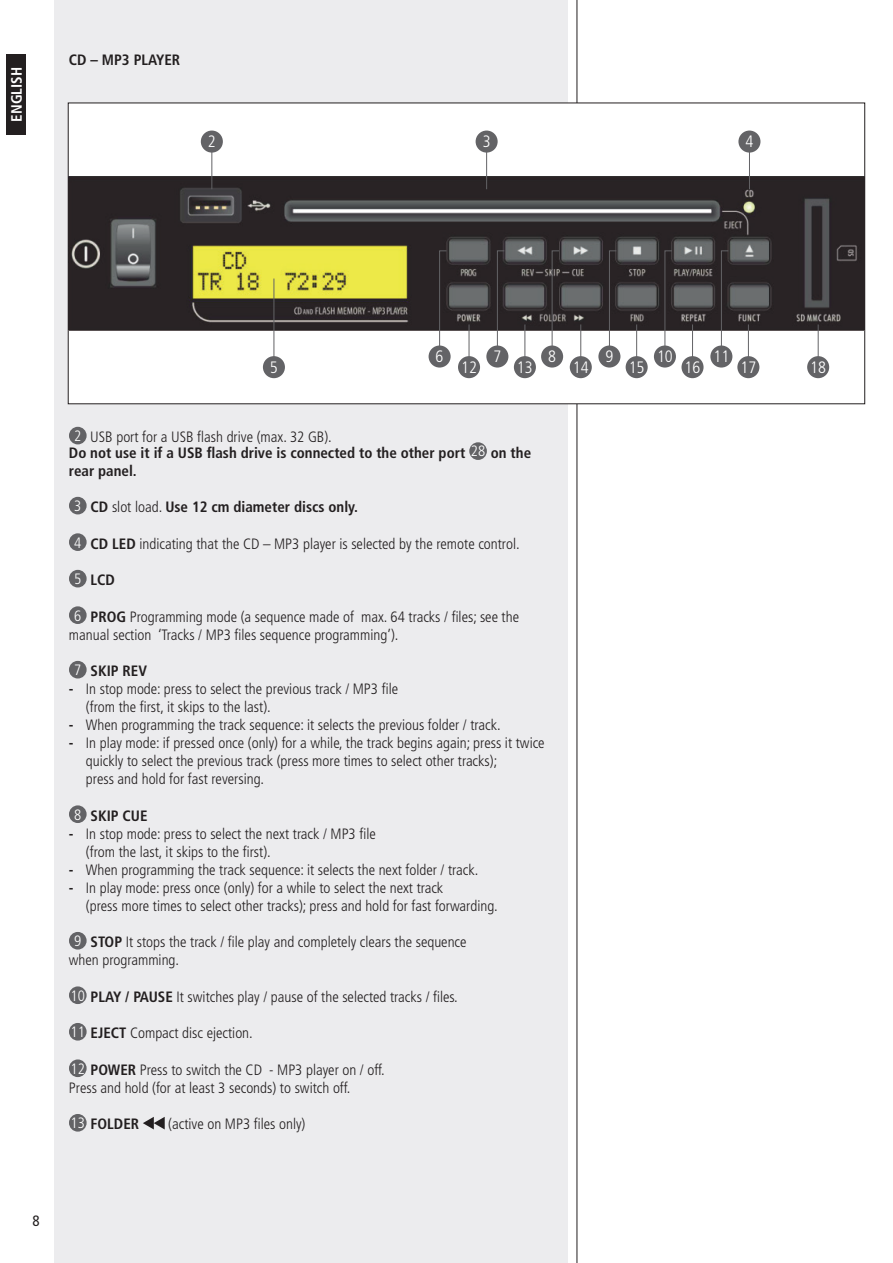
<style>
.page{position:relative;width:893px;height:1263px;background:#fff}
.page>*{position:absolute;margin:0;border:0;box-sizing:border-box;transform-origin:0 0}
.t1{font:300 condensed 16.5px "Frutiger LT Std";color:#fff}
.t2{font:300 condensed 15px/18px "Frutiger LT Std";color:#231f20}
.t3{font:700 condensed 15px/15.5px "Frutiger LT Std";color:#231f20}
.t4{font:700 condensed 15px "Frutiger LT Std";color:#fff}
.t5{font:condensed 15px "Frutiger LT Std";color:#231f20}
.s1{font-weight:300;color:#fff}
.s2{font-weight:300}
.s3{color:#fff}
.s4{font-weight:700}
</style>
<div class="page">
<div style="left:54px;top:0;width:514px;height:1263px;background:#ececee"></div>
<hr style="left:577px;top:0;width:1px;height:1263px;background:#231f20">
<div style="left:6px;top:54px;width:20px;height:81px;background:#231f20"></div>
<div style="left:69px;top:427px;width:18px;height:17px;background:#636366;border-radius:50%"></div>
<div style="left:469px;top:442px;width:18px;height:18px;background:#636366;border-radius:50%"></div>
<div style="left:69px;top:497px;width:18px;height:17px;background:#636366;border-radius:50%"></div>
<div style="left:69px;top:533px;width:18px;height:18px;background:#636366;border-radius:50%"></div>
<div style="left:69px;top:570px;width:18px;height:17px;background:#636366;border-radius:50%"></div>
<div style="left:69px;top:606px;width:18px;height:18px;background:#636366;border-radius:50%"></div>
<div style="left:69px;top:661px;width:18px;height:17px;background:#636366;border-radius:50%"></div>
<div style="left:69px;top:805px;width:18px;height:18px;background:#636366;border-radius:50%"></div>
<div style="left:69px;top:932px;width:18px;height:17px;background:#636366;border-radius:50%"></div>
<div style="left:69px;top:986px;width:18px;height:18px;background:#636366;border-radius:50%"></div>
<div style="left:69px;top:1023px;width:18px;height:17px;background:#636366;border-radius:50%"></div>
<div style="left:69px;top:1059px;width:18px;height:18px;background:#636366;border-radius:50%"></div>
<div style="left:69px;top:1114px;width:18px;height:17px;background:#636366;border-radius:50%"></div>
<svg style="left:143px;top:1117px;width:22px;height:12px"></svg>
<div style="left:68px;top:103px;width:797px;height:301px;background:#fff"></div>
<img style="left:69px;top:176px;width:796px;height:155px">
<div style="left:263px;top:356px;width:22px;height:22px;background:#636366;border-radius:50%"></div>
<hr style="left:274px;top:279px;width:1px;height:80px;background:#636366">
<div style="left:458px;top:356px;width:22px;height:22px;background:#636366;border-radius:50%"></div>
<hr style="left:469px;top:324px;width:1px;height:35px;background:#636366">
<div style="left:429px;top:345px;width:22px;height:23px;background:#636366;border-radius:50%"></div>
<svg style="left:439px;top:250px;width:8px;height:99px"></svg>
<div style="left:486px;top:345px;width:22px;height:23px;background:#636366;border-radius:50%"></div>
<svg style="left:497px;top:250px;width:8px;height:99px"></svg>
<div style="left:541px;top:345px;width:22px;height:23px;background:#636366;border-radius:50%"></div>
<svg style="left:551px;top:250px;width:9px;height:99px"></svg>
<div style="left:598px;top:345px;width:22px;height:23px;background:#636366;border-radius:50%"></div>
<svg style="left:609px;top:250px;width:8px;height:99px"></svg>
<div style="left:654px;top:345px;width:22px;height:23px;background:#636366;border-radius:50%"></div>
<svg style="left:664px;top:250px;width:9px;height:99px"></svg>
<div style="left:710px;top:345px;width:22px;height:23px;background:#636366;border-radius:50%"></div>
<svg style="left:721px;top:250px;width:8px;height:99px"></svg>
<div style="left:570px;top:356px;width:22px;height:22px;background:#636366;border-radius:50%"></div>
<hr style="left:580px;top:324px;width:1px;height:35px;background:#636366">
<div style="left:681px;top:356px;width:22px;height:22px;background:#636366;border-radius:50%"></div>
<hr style="left:692px;top:324px;width:1px;height:35px;background:#636366">
<div style="left:514px;top:356px;width:22px;height:22px;background:#636366;border-radius:50%"></div>
<hr style="left:524px;top:324px;width:1px;height:35px;background:#636366">
<div style="left:626px;top:356px;width:22px;height:22px;background:#636366;border-radius:50%"></div>
<hr style="left:636px;top:324px;width:1px;height:35px;background:#636366">
<div style="left:737px;top:356px;width:22px;height:22px;background:#636366;border-radius:50%"></div>
<hr style="left:748px;top:324px;width:1px;height:35px;background:#636366">
<div style="left:807px;top:356px;width:22px;height:22px;background:#636366;border-radius:50%"></div>
<hr style="left:818px;top:324px;width:1px;height:35px;background:#636366">
<div style="left:201px;top:131px;width:22px;height:22px;background:#636366;border-radius:50%"></div>
<hr style="left:211px;top:151px;width:1px;height:38px;background:#636366">
<div style="left:476px;top:131px;width:22px;height:22px;background:#636366;border-radius:50%"></div>
<hr style="left:486px;top:151px;width:1px;height:38px;background:#636366">
<div style="left:738px;top:131px;width:22px;height:22px;background:#636366;border-radius:50%"></div>
<hr style="left:749px;top:151px;width:1px;height:38px;background:#636366">
<p class="t4" style="left:8px;top:122px;width:56px;rotate:-90deg">ENGLISH</p>
<p class="t3" style="left:69px;top:52px;width:113px">CD – MP3 PLAYER</p>
<p class="t1" style="left:208px;top:132px;width:9px">2</p>
<p class="t1" style="left:483px;top:132px;width:9px">3</p>
<p class="t1" style="left:745px;top:132px;width:9px">4</p>
<p class="t1" style="left:436px;top:347px;width:9px">6</p>
<p class="t1" style="left:493px;top:347px;width:9px">7</p>
<p class="t1" style="left:548px;top:347px;width:9px">8</p>
<p class="t1" style="left:605px;top:347px;width:9px">9</p>
<p class="t1" style="left:657px;top:347px;width:17px">10</p>
<p class="t1" style="left:713px;top:347px;width:17px">11</p>
<p class="t1" style="left:517px;top:358px;width:17px">13</p>
<p class="t1" style="left:573px;top:358px;width:17px">14</p>
<p class="t1" style="left:629px;top:358px;width:17px">15</p>
<p class="t1" style="left:685px;top:358px;width:17px">16</p>
<p class="t1" style="left:740px;top:358px;width:17px">17</p>
<p class="t1" style="left:810px;top:358px;width:17px">18</p>
<p class="t1" style="left:270px;top:358px;width:9px">5</p>
<p class="t1" style="left:461px;top:358px;width:17px">12</p>
<p class="t3" style="left:69px;top:429px;width:464px;text-indent:5px"><span class="s1">2</span> <span class="s2">USB port for a USB flash drive (max. 32 GB).<br></span>Do not use it if a USB flash drive is connected to the other port <span class="s1">28</span> on the</p>
<p class="t3" style="left:69px;top:463px;width:69px">rear panel.</p>
<p class="t3" style="left:74px;top:499px;width:285px"><span class="s1">3</span> CD <span class="s2">slot load.</span> Use 12 cm diameter discs only.</p>
<p class="t2" style="left:74px;top:535px;width:447px"><span class="s3">4</span> <span class="s4">CD LED</span> indicating that the CD – MP3 player is selected by the remote control.</p>
<p class="t3" style="left:74px;top:572px;width:42px"><span class="s1">5</span> LCD</p>
<p class="t2" style="left:69px;top:608px;width:452px;text-indent:5px"><span class="s3">6</span> <span class="s4">PROG</span> Programming mode (a sequence made of max. 64 tracks / files; see the manual section ‘Tracks / MP3 files sequence programming’).</p>
<p class="t3" style="left:74px;top:663px;width:74px"><span class="s1">7</span> SKIP REV</p>
<p class="t2" style="left:86px;top:680px;width:314px;text-indent:-17px"><span class="s4">-</span> In stop mode: press to select the previous track / MP3 file (from the first, it skips to the last).</p>
<p class="t2" style="left:69px;top:716px;width:433px"><span class="s4">-</span> When programming the track sequence: it selects the previous folder / track.</p>
<p class="t2" style="left:86px;top:734px;width:460px;text-indent:-17px"><span class="s4">-</span> In play mode: if pressed once (only) for a while, the track begins again; press it twice quickly to select the previous track (press more times to select other tracks);<br>press and hold for fast reversing.</p>
<p class="t3" style="left:74px;top:808px;width:75px"><span class="s1">8</span> SKIP CUE</p>
<p class="t2" style="left:86px;top:825px;width:291px;text-indent:-17px"><span class="s4">-</span> In stop mode: press to select the next track / MP3 file (from the last, it skips to the first).</p>
<p class="t2" style="left:69px;top:861px;width:411px"><span class="s4">-</span> When programming the track sequence: it selects the next folder / track.</p>
<p class="t2" style="left:86px;top:879px;width:413px;text-indent:-17px"><span class="s4">-</span> In play mode: press once (only) for a while to select the next track<br>(press more times to select other tracks); press and hold for fast forwarding.</p>
<p class="t2" style="left:69px;top:933px;width:399px;text-indent:5px"><span class="s3">9</span> <span class="s4">STOP</span> It stops the track / file play and completely clears the sequence when programming.</p>
<p class="t2" style="left:71px;top:988px;width:389px"><span class="s3">10</span> <span class="s4">PLAY / PAUSE</span> It switches play / pause of the selected tracks / files.</p>
<p class="t2" style="left:71px;top:1024px;width:184px"><span class="s3">11</span> <span class="s4">EJECT</span> Compact disc ejection.</p>
<p class="t2" style="left:69px;top:1061px;width:317px"><span class="s3">12</span> <span class="s4">POWER</span> Press to switch the CD - MP3 player on / off.<br>Press and hold (for at least 3 seconds) to switch off.</p>
<p class="t3" style="left:71px;top:1116px;width:70px"><span class="s1">13</span> FOLDER</p>
<p class="t2" style="left:168px;top:1115px;width:139px">(active on MP3 files only)</p>
<p class="t5" style="left:33px;top:1211px;width:9px">8</p>
</div>
